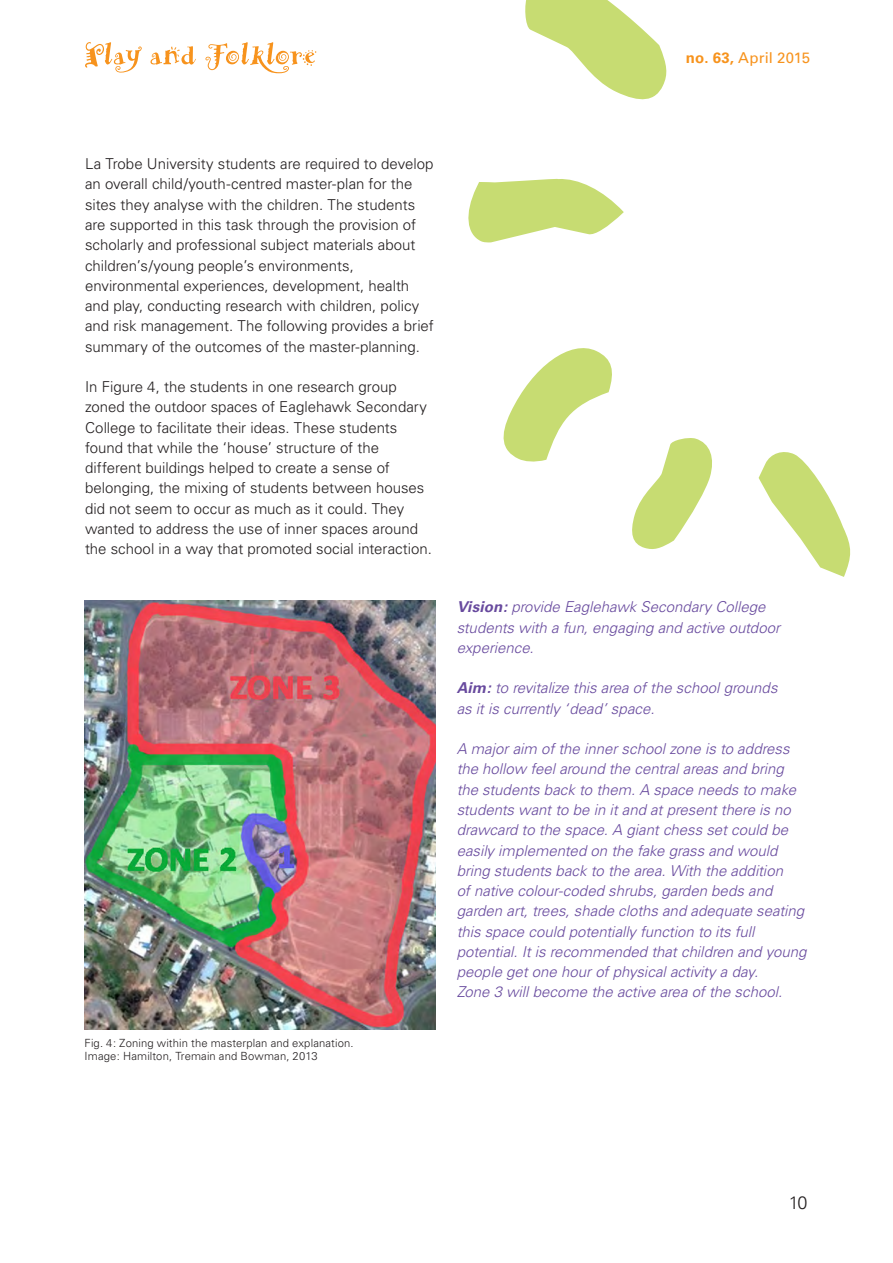
<style>
.page{position:relative;width:893px;height:1263px;background:#fff}
.page>*{position:absolute;margin:0;border:0;box-sizing:border-box;transform-origin:0 0}
.t1{font:300 18px "Univers";color:#231f20}
.Body{font:300 15px/20.2px "Univers";color:#231f20}
.Body-2{font:italic 300 15px/20.2px "Univers";color:#684a9e}
.bold_content{font:15px "Univers";letter-spacing:.005em;color:#f7931d}
.t2{font:300 11.25px "Univers";letter-spacing:.01em;color:#231f20}
.s1{font-weight:700}
</style>
<div class="page">
<svg style="left:85px;top:42px;width:57px;height:31px"></svg>
<svg style="left:150px;top:46px;width:46px;height:19px"></svg>
<svg style="left:205px;top:42px;width:111px;height:31px"></svg>
<img style="left:85px;top:601px;width:350px;height:428px">
<svg style="left:468px;top:0;width:383px;height:577px"></svg>
<svg style="left:629px;top:437px;width:86px;height:113px"></svg>
<p class="bold_content" style="left:686px;top:49px;width:126px"><span class="s1">no. 63,</span> April 2015</p>
<p class="Body" style="left:85px;top:154px;width:350px">La Trobe University students are required to develop an overall child/youth-centred master-plan for the sites they analyse with the children. The students are supported in this task through the provision of scholarly and professional subject materials about children’s/young people’s environments, environmental experiences, development, health and play, conducting research with children, policy and risk management. The following provides a brief summary of the outcomes of the master-planning.</p>
<p class="Body" style="left:85px;top:377px;width:348px">In Figure 4, the students in one research group zoned the outdoor spaces of Eaglehawk Secondary College to facilitate their ideas. These students found that while the ‘house’ structure of the different buildings helped to create a sense of belonging, the mixing of students between houses did not seem to occur as much as it could. They wanted to address the use of inner spaces around the school in a way that promoted social interaction.</p>
<p class="t2" style="left:85px;top:1036px;width:270px">Fig. 4: Zoning within the masterplan and explanation.</p>
<p class="t2" style="left:85px;top:1049px;width:235px">Image: Hamilton, Tremain and Bowman, 2013</p>
<p class="Body-2" style="left:457px;top:597px;width:325px"><span class="s1">Vision:</span> provide Eaglehawk Secondary College students with a fun, engaging and active outdoor experience.</p>
<p class="Body-2" style="left:457px;top:678px;width:322px"><span class="s1">Aim:</span> to revitalize this area of the school grounds as it is currently ‘dead’ space.</p>
<p class="Body-2" style="left:457px;top:739px;width:351px">A major aim of the inner school zone is to address the hollow feel around the central areas and bring the students back to them. A space needs to make students want to be in it and at present there is no drawcard to the space. A giant chess set could be easily implemented on the fake grass and would bring students back to the area. With the addition<br>of native colour-coded shrubs, garden beds and garden art, trees, shade cloths and adequate seating this space could potentially function to its full potential. It is recommended that children and young people get one hour of physical activity a day.<br>Zone 3 will become the active area of the school.</p>
<p class="t1" style="left:789px;top:1192px;width:20px">10</p>
</div>
